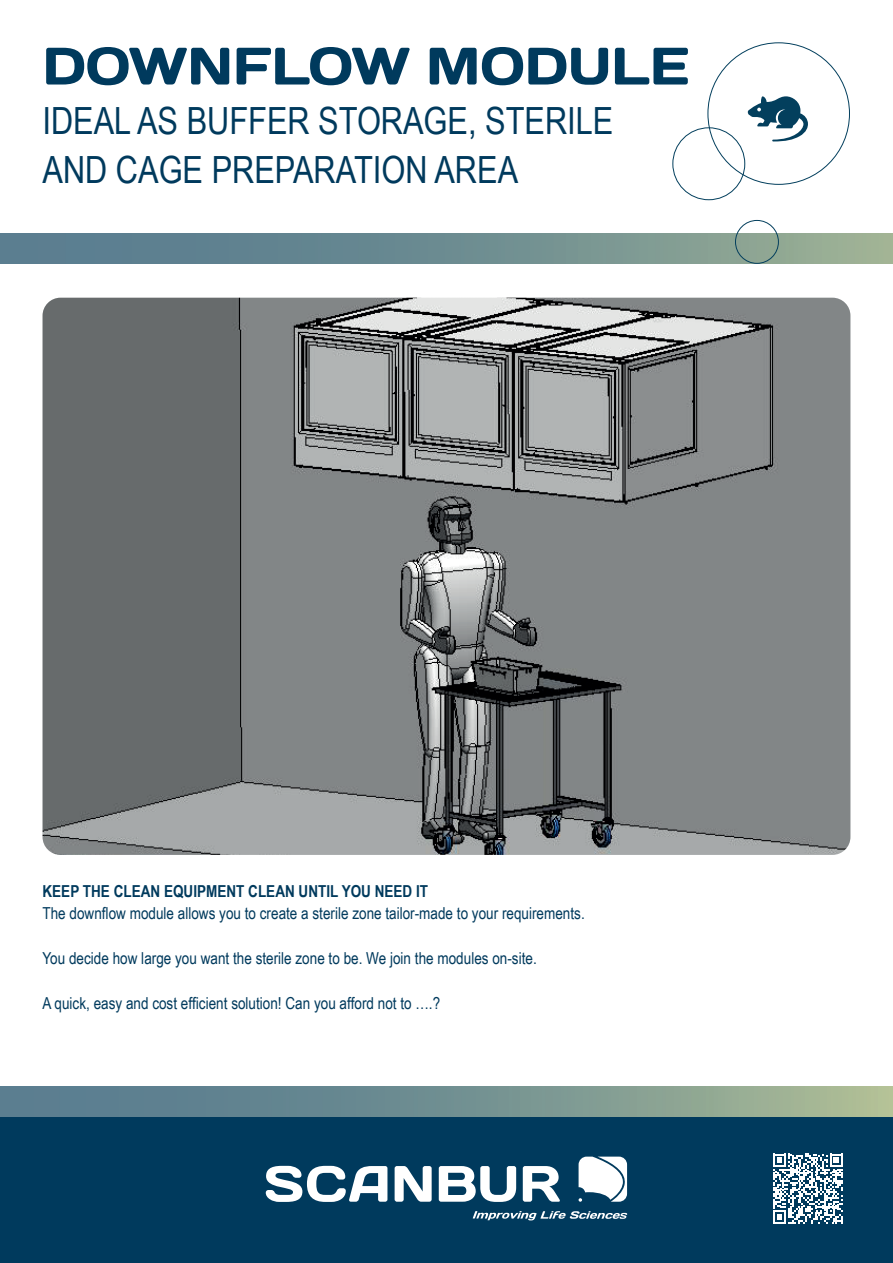
<style>
.page{position:relative;width:893px;height:1263px;background:#fff}
.page>*{position:absolute;margin:0;border:0;box-sizing:border-box;transform-origin:0 0}
.t1{font:52.5px "Days";color:#003a5d}
.t2{font:37.5px/49.1px "Arial Narrow";color:#003a5d}
.t3{font:16.5px "Arial Narrow";color:#003a5d}
.t4{font:700 16.5px "Arial Narrow";color:#003a5d}
</style>
<div class="page">
<img style="left:43px;top:298px;width:807px;height:557px">
<div style="left:0;top:1101px;width:893px;height:162px;background:#003a5d"></div>
<img style="left:0;top:1086px;width:893px;height:30px">
<svg style="left:266px;top:1166px;width:121px;height:36px"></svg>
<svg style="left:395px;top:1166px;width:37px;height:36px"></svg>
<svg style="left:439px;top:1166px;width:77px;height:36px"></svg>
<svg style="left:523px;top:1166px;width:37px;height:36px"></svg>
<svg style="left:579px;top:1156px;width:48px;height:46px"></svg>
<svg style="left:473px;top:1211px;width:154px;height:9px"></svg>
<img style="left:0;top:234px;width:893px;height:30px">
<div style="left:672px;top:127px;width:73px;height:73px;border:1px solid #033f5d;border-radius:50%"></div>
<div style="left:735px;top:220px;width:44px;height:44px;border:1px solid #033f5d;border-radius:50%"></div>
<svg style="left:748px;top:96px;width:60px;height:45px"></svg>
<svg style="left:773px;top:1153px;width:70px;height:70px"></svg>
<h1 class="t1" style="left:43px;top:32px;width:648px">DOWNFLOW MODULE</h1>
<h2 class="t2" style="left:43px;top:94px;width:572px">IDEAL AS BUFFER STORAGE, STERILE<br>AND CAGE PREPARATION AREA</h2>
<p class="t4" style="left:43px;top:878px;width:387px">KEEP THE CLEAN EQUIPMENT CLEAN UNTIL YOU NEED IT</p>
<p class="t3" style="left:43px;top:901px;width:544px">The downflow module allows you to create a sterile zone tailor-made to your requirements.</p>
<p class="t3" style="left:43px;top:946px;width:496px">You decide how large you want the sterile zone to be. We join the modules on-site.</p>
<p class="t3" style="left:43px;top:991px;width:399px">A quick, easy and cost efficient solution! Can you afford not to ….?</p>
</div>
